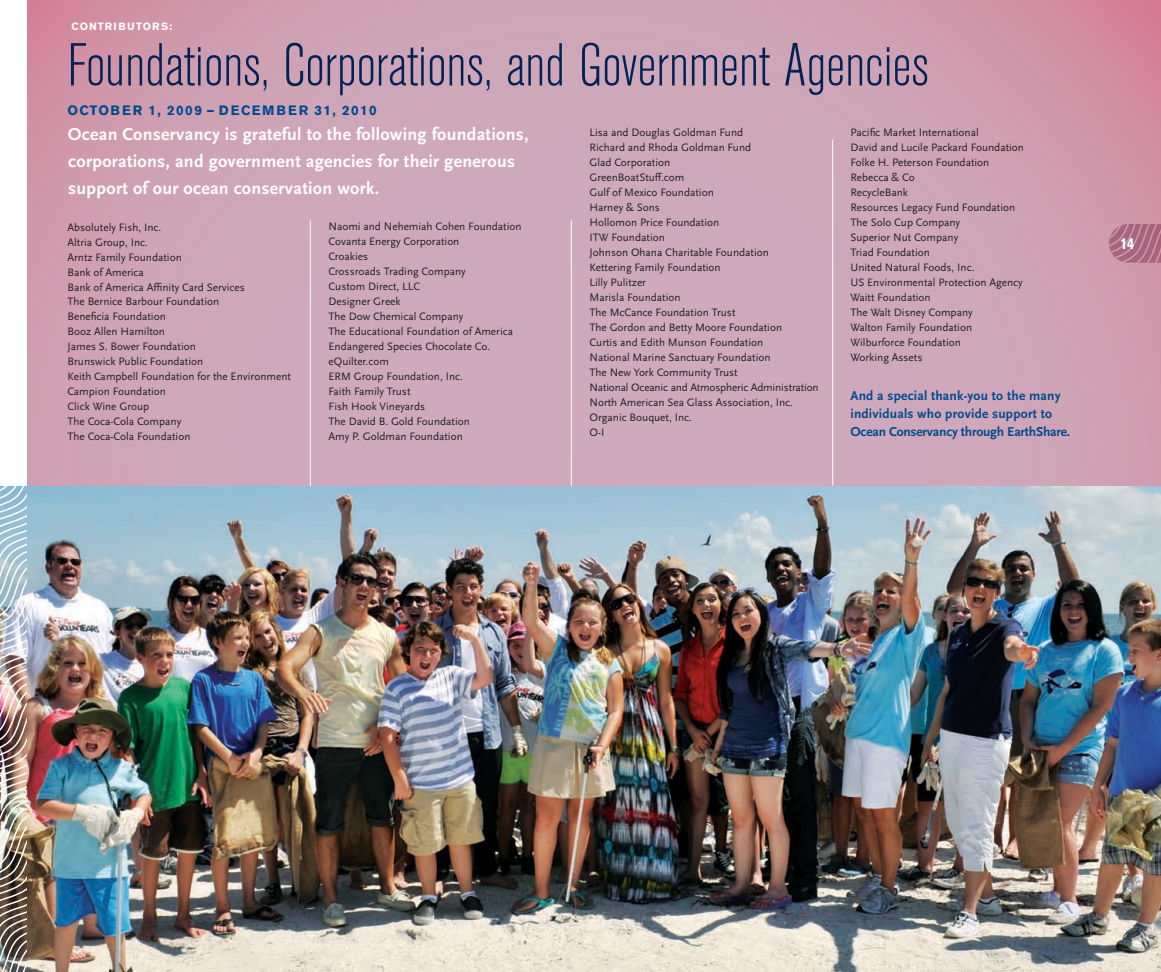
<style>
.page{position:relative;width:1161px;height:972px;background:#fff}
.page>*{position:absolute;margin:0;border:0;box-sizing:border-box;transform-origin:0 0}
.t1{font:300 condensed 60px "Akzidenz Grotesk BE";color:#002354}
.t2{font:700 18px/27px "Scala Sans OT";letter-spacing:.015em;color:#fff}
.t3{font:800 condensed 15px "Akzidenz Grotesk BE";color:#fff}
.t4{font:700 13.5px/18px "Scala Sans OT";letter-spacing:.015em;color:#004b8e}
.t5{font:700 13.5px "Akzidenz Grotesk BE";letter-spacing:.1em;color:#004b8e}
.t6{font:11.25px/15px "Scala Sans OT";color:#231f20}
.t7{font:700 10.5px "Akzidenz Grotesk BE";letter-spacing:.1em;color:#fff}
</style>
<div class="page">
<svg style="left:27px;top:0;width:1134px;height:486px;background:#cea4b5"></svg>
<img style="left:28px;top:486px;width:1133px;height:486px">
<img style="left:0;top:486px;width:28px;height:486px">
<svg style="left:1109px;top:224px;width:52px;height:39px;background:#b27389"></svg>
<hr style="left:310px;top:220px;width:1px;height:266px;background:#fff">
<hr style="left:571px;top:220px;width:1px;height:266px;background:#fff">
<hr style="left:832px;top:140px;width:1px;height:346px;background:#fff">
<p class="t7" style="left:71px;top:20px;width:102px">CONTRIBUTORS:</p>
<h1 class="t1" style="left:68px;top:33px;width:863px">Foundations, Corporations, and Government Agencies</h1>
<p class="t5" style="left:68px;top:103px;width:311px">OCTOBER 1, 2009 — DECEM BER 31, 2010</p>
<h2 class="t2" style="left:68px;top:120px;width:462px">Ocean Conservancy is grateful to the following foundations, corporations, and government agencies for their generous support of our ocean conservation work.</h2>
<p class="t6" style="left:68px;top:220px;width:225px">Absolutely Fish, Inc.<br>Altria Group, Inc.<br>Arntz Family Foundation<br>Bank of America<br>Bank of America Affinity Card Services<br>The Bernice Barbour Foundation<br>Beneficia Foundation<br>Booz Allen Hamilton<br>James S. Bower Foundation<br>Brunswick Public Foundation<br>Keith Campbell Foundation for the Environment<br>Campion Foundation<br>Click Wine Group<br>The Coca-Cola Company<br>The Coca-Cola Foundation</p>
<p class="t6" style="left:328px;top:220px;width:195px">Naomi and Nehemiah Cohen Foundation<br>Covanta Energy Corporation<br>Croakies<br>Crossroads Trading Company<br>Custom Direct, LLC<br>Designer Greek<br>The Dow Chemical Company<br>The Educational Foundation of America<br>Endangered Species Chocolate Co. eQuilter.com<br>ERM Group Foundation, Inc.<br>Faith Family Trust<br>Fish Hook Vineyards<br>The David B. Gold Foundation<br>Amy P. Goldman Foundation</p>
<p class="t6" style="left:590px;top:125px;width:231px">Lisa and Douglas Goldman Fund<br>Richard and Rhoda Goldman Fund<br>Glad Corporation<br>GreenBoatStuff.com<br>Gulf of Mexico Foundation<br>Harney &amp; Sons<br>Hollomon Price Foundation<br>ITW Foundation<br>Johnson Ohana Charitable Foundation<br>Kettering Family Foundation<br>Lilly Pulitzer<br>Marisla Foundation<br>The McCance Foundation Trust<br>The Gordon and Betty Moore Foundation<br>Curtis and Edith Munson Foundation<br>National Marine Sanctuary Foundation<br>The New York Community Trust<br>National Oceanic and Atmospheric Administration<br>North American Sea Glass Association, Inc.<br>Organic Bouquet, Inc.<br>O-I</p>
<p class="t6" style="left:851px;top:125px;width:175px">Pacific Market International<br>David and Lucile Packard Foundation<br>Folke H. Peterson Foundation<br>Rebecca &amp; Co<br>RecycleBank<br>Resources Legacy Fund Foundation<br>The Solo Cup Company<br>Superior Nut Company<br>Triad Foundation<br>United Natural Foods, Inc.<br>US Environmental Protection Agency<br>Waitt Foundation<br>The Walt Disney Company<br>Walton Family Foundation<br>Wilburforce Foundation<br>Working Assets</p>
<p class="t4" style="left:850px;top:387px;width:221px">And a special thank-you to the many individuals who provide support to<br>Ocean Conservancy through EarthShare.</p>
<h3 class="t3" style="left:1120px;top:235px;width:16px">14</h3>
</div>
